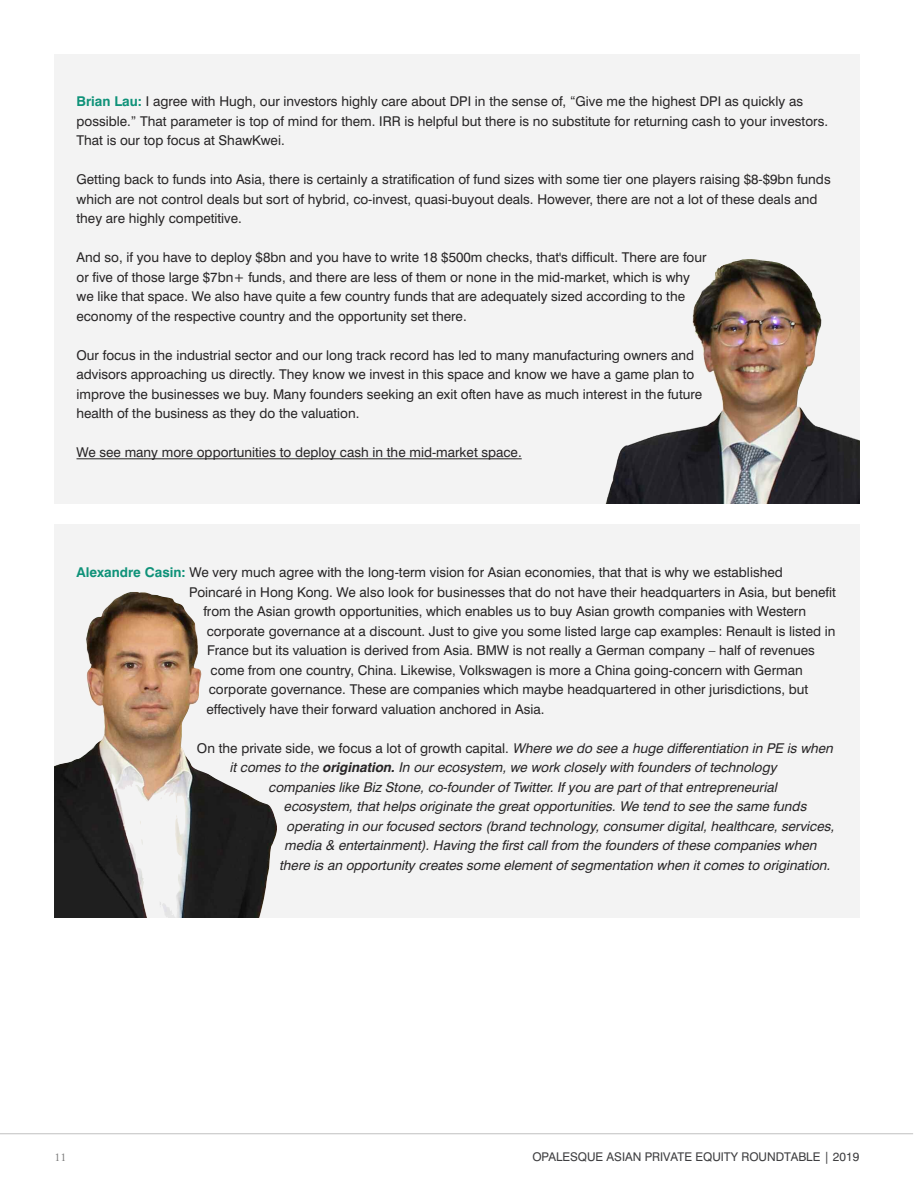
<style>
.page{position:relative;width:914px;height:1188px;background:#fff}
.page>*{position:absolute;margin:0;border:0;box-sizing:border-box;transform-origin:0 0}
.t1{font:13.5px/19.5px "Swiss 721 BT";color:#272526}
.t2{font:italic 13.5px "Swiss 721 BT";color:#272526}
.t3{font:12px "Swiss 721 BT";color:#3f3f41}
.t4{font:12px "Rotis Serif";color:#808080}
.s1{font-weight:700;color:#0f9279}
.s2{font-style:italic}
.s3{font-weight:700}
</style>
<div class="page">
<hr style="left:0;top:1134px;width:913px;height:1px;background:#c0c0c0">
<div style="left:54px;top:54px;width:806px;height:450px;background:#f3f3f3"></div>
<hr style="left:76px;top:458px;width:446px;height:1px;background:#272526">
<img style="left:605px;top:259px;width:255px;height:245px">
<div style="left:54px;top:525px;width:806px;height:393px;background:#f3f3f3"></div>
<img style="left:54px;top:592px;width:223px;height:326px">
<p class="t1" style="left:76px;top:92px;width:753px"><span class="s1">Brian Lau:</span> I agree with Hugh, our investors highly care about DPI in the sense of, “Give me the highest DPI as quickly as possible.” That parameter is top of mind for them. IRR is helpful but there is no substitute for returning cash to your investors.<br>That is our top focus at ShawKwei.</p>
<p class="t1" style="left:76px;top:170px;width:755px">Getting back to funds into Asia, there is certainly a stratification of fund sizes with some tier one players raising $8-$9bn funds which are not control deals but sort of hybrid, co-invest, quasi-buyout deals. However, there are not a lot of these deals and they are highly competitive.</p>
<p class="t1" style="left:76px;top:248px;width:631px">And so, if you have to deploy $8bn and you have to write 18 $500m checks, that's difficult. There are four or five of those large $7bn+ funds, and there are less of them or none in the mid-market, which is why we like that space. We also have quite a few country funds that are adequately sized according to the economy of the respective country and the opportunity set there.</p>
<p class="t1" style="left:76px;top:345px;width:627px">Our focus in the industrial sector and our long track record has led to many manufacturing owners and advisors approaching us directly. They know we invest in this space and know we have a game plan to improve the businesses we buy. Many founders seeking an exit often have as much interest in the future health of the business as they do the valuation.</p>
<p class="t1" style="left:76px;top:443px;width:447px">We see many more opportunities to deploy cash in the mid-market space.</p>
<p class="t1" style="left:76px;top:563px;width:708px"><span class="s1">Alexandre Casin:</span> We very much agree with the long-term vision for Asian economies, that that is why we established</p>
<p class="t1" style="left:189px;top:582px;width:648px">Poincaré in Hong Kong. We also look for businesses that do not have their headquarters in Asia, but benefit</p>
<p class="t1" style="left:203px;top:602px;width:604px">from the Asian growth opportunities, which enables us to buy Asian growth companies with Western</p>
<p class="t1" style="left:207px;top:621px;width:630px">corporate governance at a discount. Just to give you some listed large cap examples: Renault is listed in</p>
<p class="t1" style="left:207px;top:641px;width:609px">France but its valuation is derived from Asia. BMW is not really a German company – half of revenues</p>
<p class="t1" style="left:211px;top:660px;width:593px">come from one country, China. Likewise, Volkswagen is more a China going-concern with German</p>
<p class="t1" style="left:209px;top:680px;width:601px">corporate governance. These are companies which maybe headquartered in other jurisdictions, but</p>
<p class="t1" style="left:206px;top:699px;width:339px">effectively have their forward valuation anchored in Asia.</p>
<p class="t1" style="left:197px;top:738px;width:641px">On the private side, we focus a lot of growth capital. <span class="s2">WherewedoseeahugedifferentiationinPEiswhen</span></p>
<p class="t2" style="left:229px;top:760px;width:552px">it comes to the <span class="s3">origination.</span> In our ecosystem, we work closely with founders of technology</p>
<p class="t2" style="left:268px;top:779px;width:513px">companies like Biz Stone, co-founder of Twitter. If you are part of that entrepreneurial</p>
<p class="t2" style="left:284px;top:799px;width:528px">ecosystem, that helps originate the great opportunities. We tend to see the same funds</p>
<p class="t2" style="left:286px;top:818px;width:553px">operating in our focused sectors (brand technology, consumer digital, healthcare, services,</p>
<p class="t2" style="left:284px;top:838px;width:537px">media &amp; entertainment). Having the first call from the founders of these companies when</p>
<p class="t2" style="left:279px;top:857px;width:556px">there is an opportunity creates some element of segmentation when it comes to origination.</p>
<p class="t4" style="left:54px;top:1150px;width:14px">11</p>
<p class="t3" style="left:532px;top:1150px;width:328px">OPALESQUE ASIAN PRIVATE EQUITY ROUNDTABLE | 2019</p>
</div>
